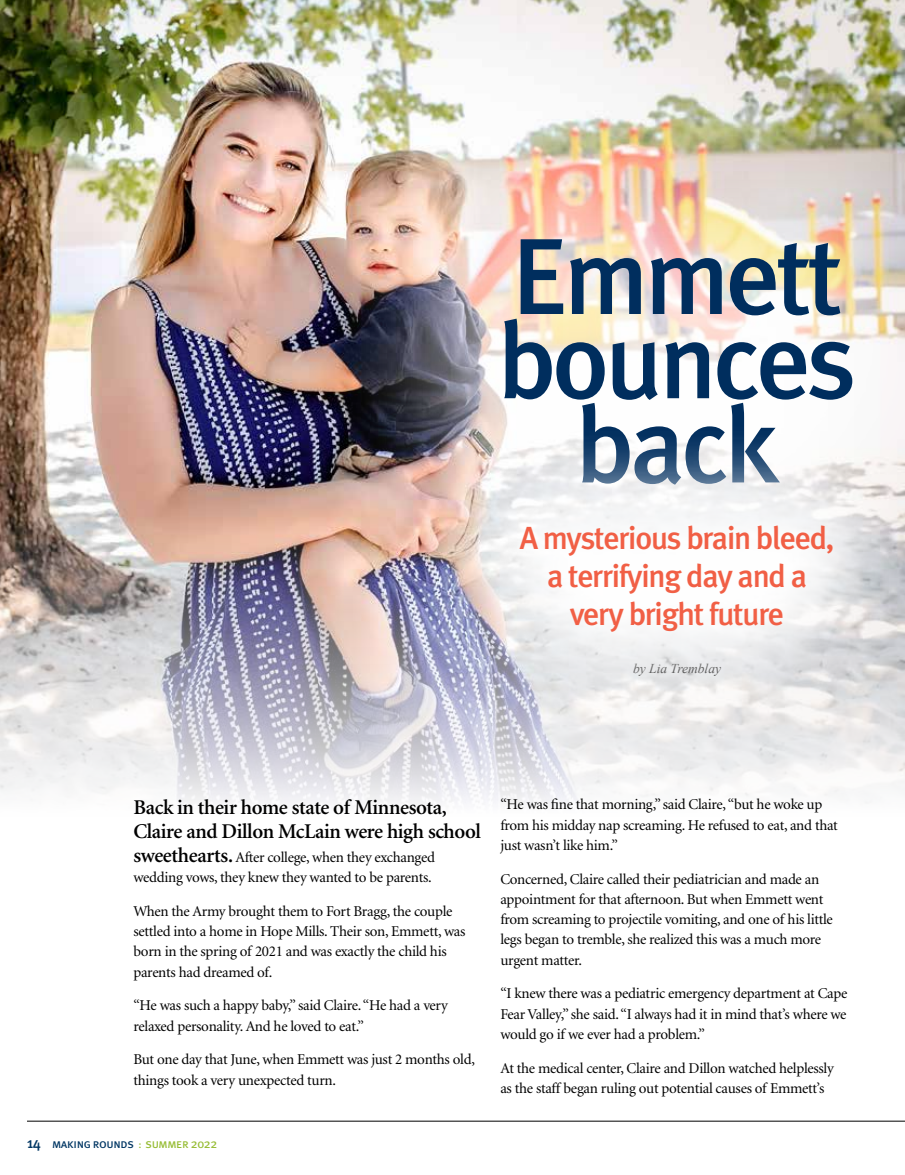
<style>
.page{position:relative;width:905px;height:1175px;background:#fff}
.page>*{position:absolute;margin:0;border:0;box-sizing:border-box;transform-origin:0 0}
.t1{font:500 108px/84.2px "Meta Plus";letter-spacing:-.04em;color:#002e5e;text-align:center}
.t2{font:500 31.95px/38.2px "Meta Plus";letter-spacing:-.04em;color:#f15f45;text-align:center}
.t3{font:600 21px/24px "Minion";letter-spacing:-.02em;color:#000}
.t4{font:15px/20.2px "Minion";letter-spacing:-.02em;color:#000}
.t5{font:italic 13.5px "Times New Roman";color:#000}
.t6{font:12.75px "Meta Plus Book Caps";letter-spacing:-.03em;color:#003663}
.s1{font-weight:600;font-size:21px}
.s2{font-family:"Meta Plus";font-weight:500;font-size:15px}
.s3{font-size:10.5px;color:#96bc33}
.s4{color:#96bc33}
.s5{font-family:"Meta Plus";color:#96bc33}
</style>
<div class="page">
<img style="left:0;top:0;width:904px;height:803px">
<hr style="left:27px;top:1120px;width:877px;height:1px;background:#000">
<div style="left:326px;top:60px;width:578px;height:605px;background:#fff;opacity:.72"></div>
<svg style="left:420px;top:424px;width:484px;height:308px"></svg>
<h1 class="t1" style="left:497px;top:233px;width:361px">Emmett bounces back</h1>
<h2 class="t2" style="left:519px;top:518px;width:316px">A mysterious brain bleed, a terrifying day and a very bright future</h2>
<p class="t5" style="left:633px;top:659px;width:90px">by Lia Tremblay</p>
<h3 class="t3" style="left:133px;top:795px;width:349px">Back in their home state of Minnesota,<br>Claire and Dillon McLain were high school</h3>
<p class="t4" style="left:133px;top:847px;width:303px"><span class="s1">sweethearts.</span> After college, when they exchanged wedding vows, they knew they wanted to be parents.</p>
<p class="t4" style="left:133px;top:901px;width:333px">When the Army brought them to Fort Bragg, the couple settled into a home in Hope Mills. Their son, Emmett, was born in the spring of 2021 and was exactly the child his parents had dreamed of.</p>
<p class="t4" style="left:133px;top:996px;width:316px">“He was such a happy baby,” said Claire. “He had a very relaxed personality. And he loved to eat.”</p>
<p class="t4" style="left:133px;top:1050px;width:343px">But one day that June, when Emmett was just 2 months old, things took a very unexpected turn.</p>
<p class="t6" style="left:27px;top:1136px;width:192px"><span class="s2">14</span> making rounds <span class="s3">:</span> <span class="s4">summer</span> <span class="s5">2022</span></p>
<p class="t4" style="left:500px;top:795px;width:339px">“He was fine that morning,” said Claire, “but he woke up from his midday nap screaming. He refused to eat, and that just wasn’t like him.”</p>
<p class="t4" style="left:500px;top:869px;width:334px">Concerned, Claire called their pediatrician and made an appointment for that afternoon. But when Emmett went from screaming to projectile vomiting, and one of his little legs began to tremble, she realized this was a much more urgent matter.</p>
<p class="t4" style="left:500px;top:984px;width:348px;text-align:justify">“I knew there was a pediatric emergency department at Cape Fear Valley,” she said. “I always had it in mind that’s where we would go if we ever had a problem.”</p>
<p class="t4" style="left:500px;top:1058px;width:335px">At the medical center, Claire and Dillon watched helplessly as the staff began ruling out potential causes of Emmett’s</p>
</div>
